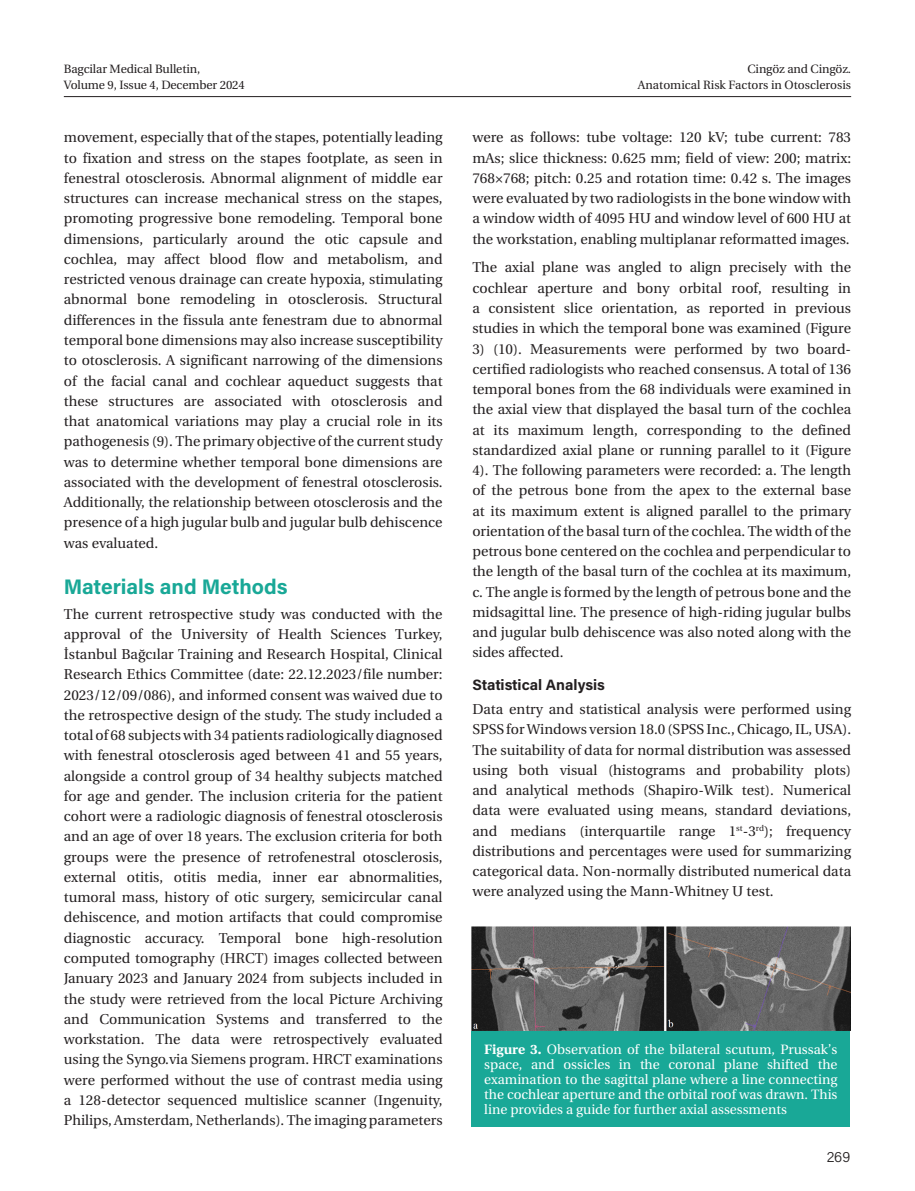
<style>
.page{position:relative;width:915px;height:1191px;background:#fff}
.page>*{position:absolute;margin:0;border:0;box-sizing:border-box;transform-origin:0 0}
.ARA_BASLIK{font:700 21px "Acumin Pro";letter-spacing:-.005em;color:#19a897}
.YAZI_ARA_BOLD{font:700 15px "Acumin Pro";letter-spacing:-.005em;color:#231f20}
.t1{font:300 15px "Acumin Pro";color:#231f20}
.YAZI{font:14.25px/20.2px "Utopia Medium Tr";color:#231f20;text-align:justify}
.RESİM-ALTI{font:13.5px/15px "Utopia Medium Tr";color:#fff;text-align:justify}
.t2{font:12px/16.5px "Utopia Medium Tr";letter-spacing:-.01em;color:#231f20;text-align:right}
.s1{font-family:"Utopia Bold Tr"}
</style>
<div class="page">
<hr style="left:64px;top:96px;width:786px;height:1px;background:#231f20">
<img style="left:471px;top:926px;width:379px;height:104px">
<div style="left:471px;top:1031px;width:379px;height:96px;background:#19a897"></div>
<p class="t2" style="left:64px;top:60px;width:182px;text-align:left">Bagcilar Medical Bulletin,<br>Volume 9, Issue 4, December 2024</p>
<p class="YAZI" style="left:64px;top:127px;width:380px">movement, especially that of the stapes, potentially leading to fixation and stress on the stapes footplate, as seen in fenestral otosclerosis. Abnormal alignment of middle ear structures can increase mechanical stress on the stapes, promoting progressive bone remodeling. Temporal bone dimensions, particularly around the otic capsule and cochlea, may affect blood flow and metabolism, and restricted venous drainage can create hypoxia, stimulating abnormal bone remodeling in otosclerosis. Structural differences in the fissula ante fenestram due to abnormal temporal bone dimensions may also increase susceptibility to otosclerosis. A significant narrowing of the dimensions of the facial canal and cochlear aqueduct suggests that these structures are associated with otosclerosis and that anatomical variations may play a crucial role in its pathogenesis (9). The primary objective of the current study was to determine whether temporal bone dimensions are associated with the development of fenestral otosclerosis.<br>Additionally, the relationship between otosclerosis and the presence of a high jugular bulb and jugular bulb dehiscence was evaluated.</p>
<p class="ARA_BASLIK" style="left:64px;top:572px;width:225px">Materials and Methods</p>
<p class="YAZI" style="left:64px;top:603px;width:380px">The current retrospective study was conducted with the approval of the University of Health Sciences Turkey, İstanbul Bağcılar Training and Research Hospital, Clinical Research Ethics Committee (date: 22.12.2023/file number:<br>2023/12/09/086), and informed consent was waived due to the retrospective design of the study. The study included a total of 68 subjects with 34 patients radiologically diagnosed with fenestral otosclerosis aged between 41 and 55 years, alongside a control group of 34 healthy subjects matched for age and gender. The inclusion criteria for the patient cohort were a radiologic diagnosis of fenestral otosclerosis and an age of over 18 years. The exclusion criteria for both groups were the presence of retrofenestral otosclerosis, external otitis, otitis media, inner ear abnormalities, tumoral mass, history of otic surgery, semicircular canal dehiscence, and motion artifacts that could compromise diagnostic accuracy. Temporal bone high-resolution computed tomography (HRCT) images collected between January 2023 and January 2024 from subjects included in the study were retrieved from the local Picture Archiving and Communication Systems and transferred to the workstation. The data were retrospectively evaluated using the Syngo.via Siemens program. HRCT examinations were performed without the use of contrast media using a 128-detector sequenced multislice scanner (Ingenuity, Philips, Amsterdam, Netherlands). The imaging parameters</p>
<p class="t2" style="left:637px;top:60px;width:215px">Cingöz and Cingöz.<br>Anatomical Risk Factors in Otosclerosis</p>
<p class="YAZI" style="left:472px;top:127px;width:380px">were as follows: tube voltage: 120 kV; tube current: 783 mAs; slice thickness: 0.625 mm; field of view: 200; matrix:<br>768×768; pitch: 0.25 and rotation time: 0.42 s. The images were evaluated by two radiologists in the bone window with a window width of 4095 HU and window level of 600 HU at the workstation, enabling multiplanar reformatted images.</p>
<p class="YAZI" style="left:472px;top:257px;width:380px">The axial plane was angled to align precisely with the cochlear aperture and bony orbital roof, resulting in a consistent slice orientation, as reported in previous studies in which the temporal bone was examined (Figure</p>
<p class="YAZI" style="left:472px;top:338px;width:380px">3) (10). Measurements were performed by two board&shy;certified radiologists who reached consensus. A total of 136 temporal bones from the 68 individuals were examined in the axial view that displayed the basal turn of the cochlea at its maximum length, corresponding to the defined standardized axial plane or running parallel to it (Figure 4). The following parameters were recorded: a. The length of the petrous bone from the apex to the external base at its maximum extent is aligned parallel to the primary orientation of the basal turn of the cochlea. The width of the petrous bone centered on the cochlea and perpendicular to the length of the basal turn of the cochlea at its maximum, c. The angle is formed by the length of petrous bone and the midsagittal line. The presence of high-riding jugular bulbs and jugular bulb dehiscence was also noted along with the sides affected.</p>
<p class="YAZI_ARA_BOLD" style="left:472px;top:674px;width:134px">Statistical Analysis</p>
<p class="YAZI" style="left:472px;top:699px;width:380px">Data entry and statistical analysis were performed using SPSS for Windows version 18.0 (SPSS Inc., Chicago, IL, USA).<br>The suitability of data for normal distribution was assessed using both visual (histograms and probability plots) and analytical methods (Shapiro-Wilk test). Numerical data were evaluated using means, standard deviations, and medians (interquartile range 1<sup>st</sup>-3<sup>rd</sup>); frequency distributions and percentages were used for summarizing categorical data. Non-normally distributed numerical data were analyzed using the Mann-Whitney U test.</p>
<p class="RESİM-ALTI" style="left:484px;top:1042px;width:354px"><span class="s1">Figure 3.</span> Observation of the bilateral scutum, Prussak’s space, and ossicles in the coronal plane shifted the examination to the sagittal plane where a line connecting the cochlear aperture and the orbital roof was drawn. This line provides a guide for further axial assessments</p>
<p class="t1" style="left:826px;top:1146px;width:25px">269</p>
</div>
